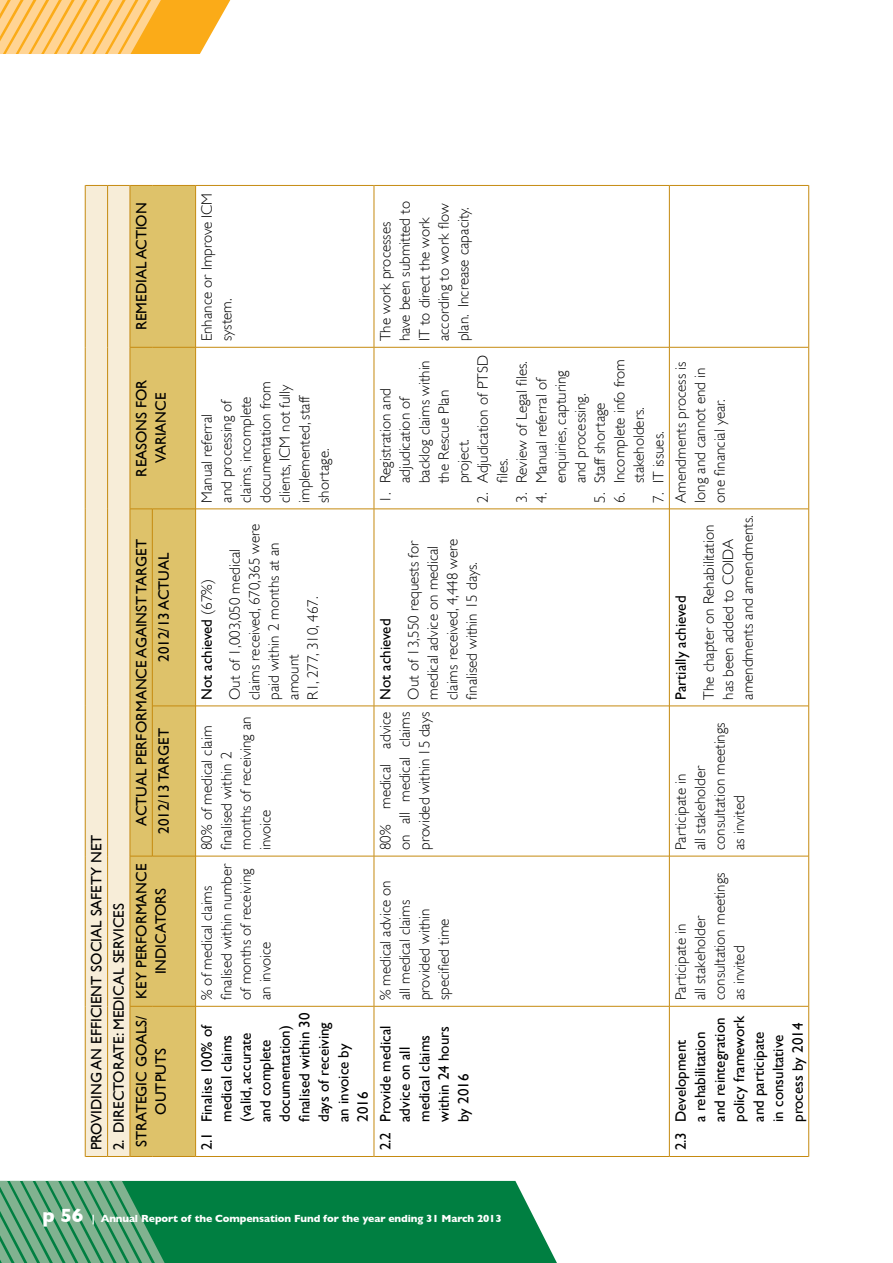
<style>
.page{position:relative;width:893px;height:1263px;background:#fff}
.page>*{position:absolute;margin:0;border:0;box-sizing:border-box;transform-origin:0 0}
.t1{font:300 15px/19.5px "Gill Sans";color:#000}
.t2{font:15px/19.5px "Gill Sans";color:#000}
.t3{font:700 10.5px "Gill Sans";letter-spacing:-.01em;color:#fff}
.s1{font-weight:400}
.s2{font-size:19.5px}
</style>
<div class="page">
<svg style="left:0;top:0;width:230px;height:54px;background:#fdc464"></svg>
<div style="left:180px;top:1181px;width:377px;height:82px;background:#007f41"></div>
<svg style="left:0;top:1181px;width:180px;height:82px;background:#519f72"></svg>
<div style="left:152px;top:186px;width:43px;height:970px;background:#dec26a"></div>
<svg style="left:85px;top:185px;width:67px;height:972px;background:#ecdaab"></svg>
<hr style="left:152px;top:1156px;width:43px;height:1px;background:#c58a10">
<hr style="left:152px;top:1006px;width:43px;height:1px;background:#c58a10">
<hr style="left:152px;top:706px;width:1px;height:150px;background:#c58a10">
<hr style="left:153px;top:856px;width:42px;height:1px;background:#c58a10">
<hr style="left:152px;top:509px;width:1px;height:197px;background:#c58a10">
<hr style="left:153px;top:706px;width:42px;height:1px;background:#c58a10">
<hr style="left:153px;top:509px;width:42px;height:1px;background:#c58a10">
<hr style="left:152px;top:347px;width:43px;height:1px;background:#c58a10">
<hr style="left:152px;top:185px;width:43px;height:1px;background:#c58a10">
<hr style="left:195px;top:1006px;width:1px;height:151px;background:#c58a10">
<hr style="left:196px;top:1156px;width:178px;height:1px;background:#c58a10">
<hr style="left:195px;top:856px;width:1px;height:150px;background:#c58a10">
<hr style="left:196px;top:1006px;width:178px;height:1px;background:#c58a10">
<hr style="left:195px;top:706px;width:1px;height:150px;background:#c58a10">
<hr style="left:196px;top:856px;width:178px;height:1px;background:#c58a10">
<hr style="left:195px;top:509px;width:1px;height:197px;background:#c58a10">
<hr style="left:196px;top:706px;width:178px;height:1px;background:#c58a10">
<hr style="left:195px;top:347px;width:1px;height:162px;background:#c58a10">
<hr style="left:196px;top:509px;width:178px;height:1px;background:#c58a10">
<hr style="left:195px;top:185px;width:1px;height:162px;background:#c58a10">
<hr style="left:196px;top:347px;width:178px;height:1px;background:#c58a10">
<hr style="left:196px;top:185px;width:178px;height:1px;background:#c58a10">
<hr style="left:374px;top:1006px;width:1px;height:151px;background:#c58a10">
<hr style="left:374px;top:1156px;width:295px;height:1px;background:#c58a10">
<hr style="left:374px;top:856px;width:1px;height:150px;background:#c58a10">
<hr style="left:374px;top:1006px;width:295px;height:1px;background:#c58a10">
<hr style="left:374px;top:706px;width:1px;height:150px;background:#c58a10">
<hr style="left:374px;top:856px;width:295px;height:1px;background:#c58a10">
<hr style="left:374px;top:509px;width:1px;height:197px;background:#c58a10">
<hr style="left:374px;top:706px;width:295px;height:1px;background:#c58a10">
<hr style="left:374px;top:347px;width:1px;height:162px;background:#c58a10">
<hr style="left:374px;top:509px;width:295px;height:1px;background:#c58a10">
<hr style="left:374px;top:185px;width:1px;height:162px;background:#c58a10">
<hr style="left:374px;top:347px;width:295px;height:1px;background:#c58a10">
<hr style="left:374px;top:185px;width:295px;height:1px;background:#c58a10">
<hr style="left:669px;top:1006px;width:1px;height:151px;background:#c58a10">
<hr style="left:670px;top:1156px;width:138px;height:1px;background:#c58a10">
<hr style="left:669px;top:856px;width:1px;height:150px;background:#c58a10">
<hr style="left:670px;top:1006px;width:138px;height:1px;background:#c58a10">
<hr style="left:669px;top:706px;width:1px;height:150px;background:#c58a10">
<hr style="left:670px;top:856px;width:138px;height:1px;background:#c58a10">
<hr style="left:669px;top:509px;width:1px;height:197px;background:#c58a10">
<hr style="left:670px;top:706px;width:138px;height:1px;background:#c58a10">
<hr style="left:669px;top:347px;width:1px;height:162px;background:#c58a10">
<hr style="left:670px;top:509px;width:138px;height:1px;background:#c58a10">
<hr style="left:669px;top:185px;width:1px;height:162px;background:#c58a10">
<hr style="left:670px;top:347px;width:138px;height:1px;background:#c58a10">
<hr style="left:670px;top:185px;width:138px;height:1px;background:#c58a10">
<hr style="left:808px;top:1006px;width:1px;height:151px;background:#c58a10">
<hr style="left:808px;top:856px;width:1px;height:150px;background:#c58a10">
<hr style="left:808px;top:706px;width:1px;height:150px;background:#c58a10">
<hr style="left:808px;top:509px;width:1px;height:197px;background:#c58a10">
<hr style="left:808px;top:347px;width:1px;height:162px;background:#c58a10">
<hr style="left:808px;top:185px;width:1px;height:162px;background:#c58a10">
<p class="t2" style="left:131px;top:330px;width:127px;rotate:-90deg">Remedial Action</p>
<p class="t2" style="left:131px;top:476px;width:97px;text-align:center;rotate:-90deg">Reasons for<br>Variance</p>
<p class="t2" style="left:87px;top:1150px;width:317px;rotate:-90deg">PROVIDING AN EFFICIENT SOCIAL SAFETY NET</p>
<p class="t2" style="left:131px;top:825px;width:287px;rotate:-90deg">Actual Performance against Target</p>
<p class="t2" style="left:154px;top:662px;width:109px;rotate:-90deg">2012/13 Actual</p>
<p class="t2" style="left:154px;top:834px;width:107px;rotate:-90deg">2012/13 Target</p>
<p class="t2" style="left:131px;top:998px;width:135px;text-align:center;rotate:-90deg">Key Performance<br>Indicators</p>
<p class="t2" style="left:108px;top:1150px;width:249px;line-height:22.4px;rotate:-90deg">2. DIRECTORATE: MEDICAL SERVICES<br>Strategic Goals/</p>
<p class="t2" style="left:151px;top:1114px;width:66px;rotate:-90deg">Outputs</p>
<p class="t1" style="left:197px;top:341px;width:150px;rotate:-90deg">Enhance or Improve ICM system.</p>
<p class="t1" style="left:197px;top:503px;width:123px;rotate:-90deg">Manual referral<br>and processing of claims, incomplete documentation from clients, ICM not fully implemented, staff shortage.</p>
<p class="t1" style="left:245px;top:700px;width:177px;rotate:-90deg">claims received, 670,365 were paid within 2 months at an amount<br>R1, 277, 310, 467.</p>
<p class="t1" style="left:193px;top:700px;width:152px;line-height:28px;rotate:-90deg"><span class="s1">Not achieved</span> (67%)<br>Out of 1,003,050 medical</p>
<p class="t1" style="left:197px;top:850px;width:135px;rotate:-90deg">80% of medical claim finalised within 2 months of receiving an invoice</p>
<p class="t1" style="left:197px;top:1000px;width:139px;rotate:-90deg">% of medical claims finalised within number of months of receiving an invoice</p>
<p class="t2" style="left:197px;top:1122px;width:111px;text-indent:-28px;rotate:-90deg">2.1 Finalise 100% of medical claims (valid, accurate and complete documentation) finalised within 30 days of receiving an invoice by<br>2016</p>
<p class="t1" style="left:376px;top:341px;width:141px;rotate:-90deg">The work processes have been submitted to<br>IT to direct the work according to work flow plan. Increase capacity.</p>
<p class="t1" style="left:376px;top:483px;width:125px;text-indent:-20px;rotate:-90deg">1. Registration and adjudication of backlog claims within the Rescue Plan project.</p>
<p class="t1" style="left:473px;top:483px;width:130px;text-indent:-20px;rotate:-90deg">2. Adjudication of PTSD files.</p>
<p class="t1" style="left:512px;top:503px;width:143px;rotate:-90deg">3. Review of Legal files.</p>
<p class="t1" style="left:532px;top:483px;width:114px;text-indent:-20px;rotate:-90deg">4. Manual referral of enquiries, capturing and processing.</p>
<p class="t1" style="left:610px;top:483px;width:126px;text-indent:-20px;rotate:-90deg">6. Incomplete info from stakeholders.</p>
<p class="t1" style="left:590px;top:503px;width:102px;rotate:-90deg">5. Staff shortage</p>
<p class="t1" style="left:649px;top:503px;width:73px;rotate:-90deg">7. IT issues.</p>
<p class="t2" style="left:375px;top:700px;width:82px;rotate:-90deg">Not achieved</p>
<p class="t1" style="left:404px;top:700px;width:162px;rotate:-90deg">Out of 13,550 requests for medical advice on medical claims received, 4,448 were finalised within 15 days.</p>
<p class="t1" style="left:376px;top:850px;width:140px;text-align:justify;rotate:-90deg">80% medical advice on all medical claims provided within 15 days</p>
<p class="t1" style="left:376px;top:1000px;width:121px;rotate:-90deg">% medical advice on all medical claims provided within specified time</p>
<p class="t2" style="left:375px;top:1122px;width:98px;text-indent:-28px;rotate:-90deg">2.2 Provide medical advice on all medical claims within 24 hours by 2016</p>
<p class="t1" style="left:671px;top:503px;width:143px;rotate:-90deg">Amendments process is long and cannot end in one financial year.</p>
<p class="t2" style="left:671px;top:700px;width:105px;rotate:-90deg">Partially achieved</p>
<p class="t1" style="left:699px;top:700px;width:186px;rotate:-90deg">The chapter on Rehabilitation has been added to COIDA amendments and amendments.</p>
<p class="t1" style="left:671px;top:850px;width:129px;rotate:-90deg">Participate in<br>all stakeholder consultation meetings as invited</p>
<p class="t1" style="left:671px;top:1000px;width:129px;rotate:-90deg">Participate in<br>all stakeholder consultation meetings as invited</p>
<p class="t2" style="left:671px;top:1122px;width:108px;text-indent:-28px;rotate:-90deg">2.3 Development<br>a rehabilitation and reintegration policy framework and participate<br>in consultative process by 2014</p>
<p class="t3" style="left:43px;top:1213px;width:461px"><span class="s2">p 56</span> | Annual Report of the Compensation Fund for the year ending 31 March 2013</p>
</div>
